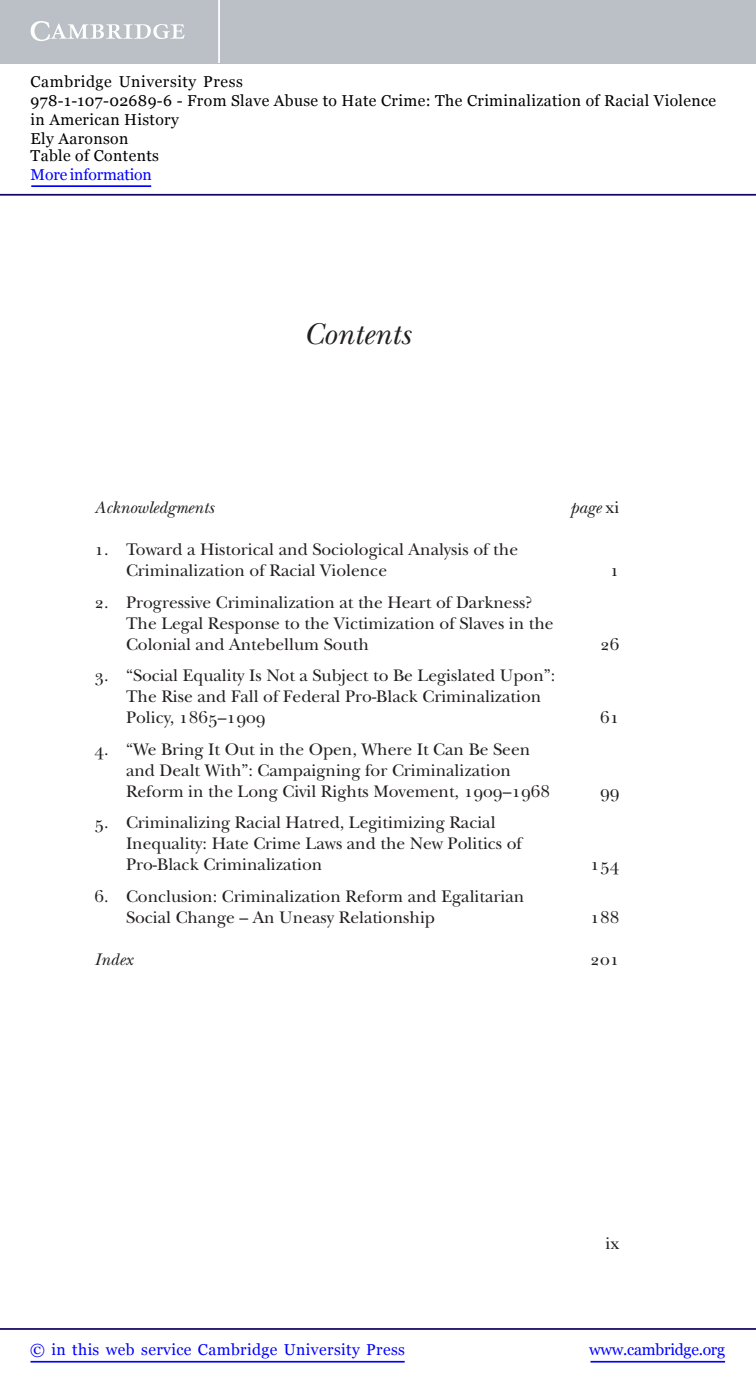
<style>
.page{position:relative;width:756px;height:1388px;background:#fff}
.page>*{position:absolute;margin:0;border:0;box-sizing:border-box;transform-origin:0 0}
.t1{font:italic 31.5px "New Baskerville Std";color:#231f20}
.t2{font:17.5px/21px "New Baskerville Std";color:#231f20}
.t3{font:italic 17.5px "New Baskerville Std";color:#231f20}
.t4{font:15.75px/18.6px "Georgia";letter-spacing:.025em;color:#000}
.t5{font:15.75px "Georgia";letter-spacing:.025em;color:#00f}
.t6{font:15.75px "Georgia";letter-spacing:-.015em;color:#00f}
.t7{font:15.75px "Georgia";letter-spacing:-.01em;color:#00f}
.s1{font-style:normal}
</style>
<div class="page">
<hr style="left:591px;top:1361px;width:134px;height:1px;background:#00f">
<hr style="left:0;top:1328px;width:756px;height:2px;background:#150666">
<hr style="left:31px;top:1361px;width:374px;height:1px;background:#00f">
<div style="left:0;top:0;width:756px;height:63px;background:#bac0c6"></div>
<svg style="left:31px;top:21px;width:154px;height:20px"></svg>
<hr style="left:218px;top:0;width:2px;height:63px;background:#fff">
<hr style="left:0;top:194px;width:756px;height:2px;background:#150666">
<hr style="left:31px;top:185px;width:120px;height:2px;background:#00f">
<p class="t4" style="left:31px;top:73px;width:687px">Cambridge University Press<br>978-1-107-02689-6 - From Slave Abuse to Hate Crime: The Criminalization of Racial Violence in American History<br>Ely Aaronson<br>Table of Contents</p>
<p class="t7" style="left:31px;top:165px;width:123px">More information</p>
<h1 class="t1" style="left:303px;top:322px;width:109px">Contents</h1>
<p class="t3" style="left:94px;top:501px;width:121px">Acknowledgments</p>
<p class="t3" style="left:570px;top:501px;width:51px">page <span class="s1">xi</span></p>
<p class="t2" style="left:126px;top:541px;width:394px;text-indent:-32px">1. Toward a Historical and Sociological Analysis of the<br>Criminalization of Racial Violence</p>
<p class="t2" style="left:610px;top:562px;width:11px">1</p>
<p class="t2" style="left:126px;top:593px;width:429px;text-indent:-32px">2. Progressive Criminalization at the Heart of Darkness?<br>The Legal Response to the Victimization of Slaves in the<br>Colonial and Antebellum South</p>
<p class="t2" style="left:126px;top:667px;width:431px;text-indent:-32px">3. “Social Equality Is Not a Subject to Be Legislated Upon”:<br>The Rise and Fall of Federal Pro-Black Criminalization<br>Policy, 1865–1909</p>
<p class="t2" style="left:126px;top:740px;width:426px;text-indent:-32px">4. “We Bring It Out in the Open, Where It Can Be Seen and Dealt With”: Campaigning for Criminalization<br>Reform in the Long Civil Rights Movement, 1909–1968</p>
<p class="t2" style="left:126px;top:814px;width:398px;text-indent:-32px">5. Criminalizing Racial Hatred, Legitimizing Racial<br>Inequality: Hate Crime Laws and the New Politics of<br>Pro-Black Criminalization</p>
<p class="t2" style="left:126px;top:887px;width:400px;text-indent:-32px">6. Conclusion: Criminalization Reform and Egalitarian<br>Social Change – An Uneasy Relationship</p>
<p class="t2" style="left:600px;top:635px;width:21px">26</p>
<p class="t2" style="left:600px;top:709px;width:21px">61</p>
<p class="t2" style="left:600px;top:782px;width:21px">99</p>
<p class="t2" style="left:590px;top:856px;width:31px">154</p>
<p class="t2" style="left:590px;top:908px;width:31px">188</p>
<p class="t3" style="left:94px;top:953px;width:40px">Index</p>
<p class="t2" style="left:590px;top:950px;width:31px">201</p>
<p class="t2" style="left:606px;top:1234px;width:15px">ix</p>
<p class="t5" style="left:30px;top:1339px;width:376px">© in this web service Cambridge University Press</p>
<p class="t6" style="left:589px;top:1339px;width:137px">www.cambridge.org</p>
</div>
